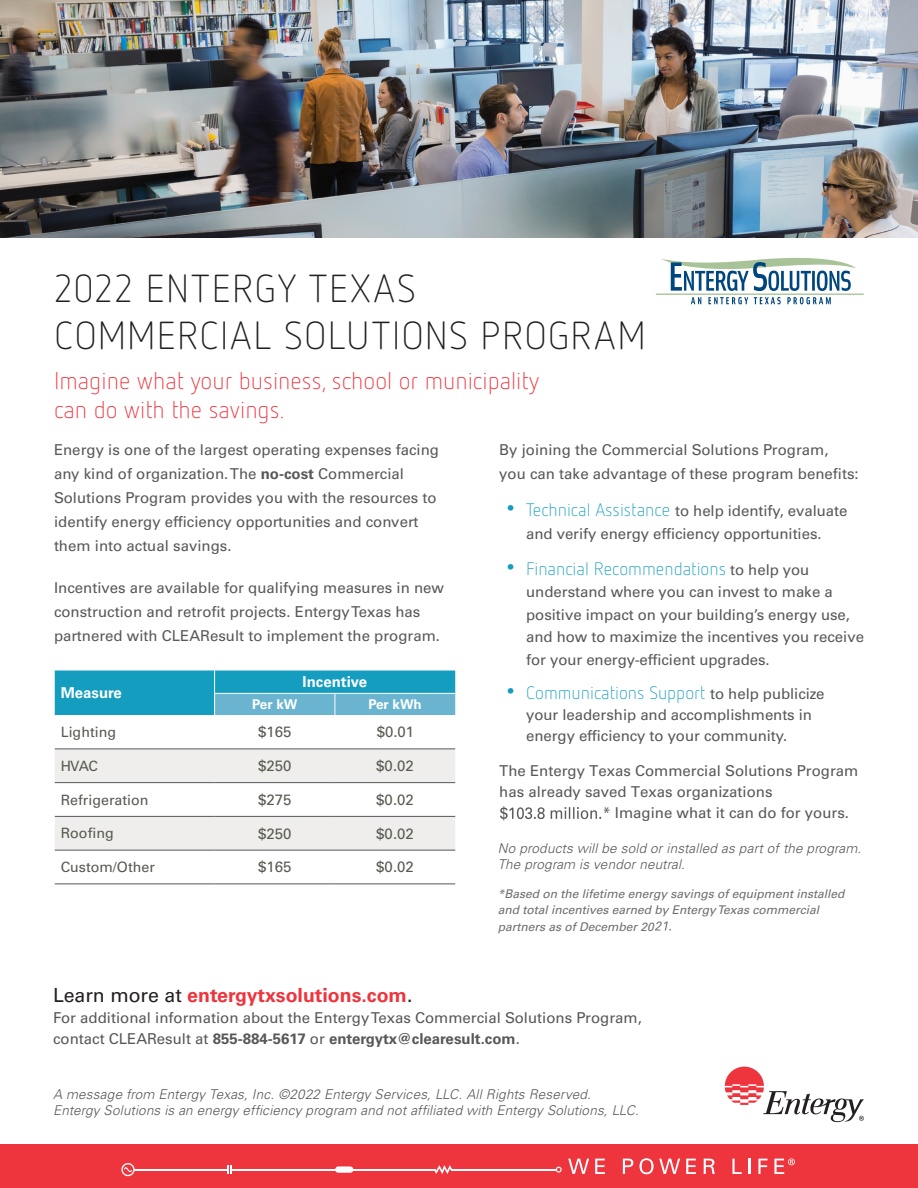
<style>
.page{position:relative;width:918px;height:1188px;background:#fff}
.page>*{position:absolute;margin:0;border:0;box-sizing:border-box;transform-origin:0 0}
.t1{font:300 39px/46.8px "Netto OT";letter-spacing:.025em;color:#231f20}
.t2{font:300 24px/28.8px "Netto OT";color:#ee343d}
.t3{font:700 19.5px "Univers LT Std";color:#ee343d}
.t4{font:300 18px "Netto OT";color:#149dbf}
.t5{font:15px/24px "Univers LT Std";color:#57585a}
.t6{font:15px "Univers LT Std";color:#585951}
.t7{font:700 15px "Univers LT Std";color:#fff}
.t8{font:14.25px "Univers LT Std";color:#585951}
.t9{font:italic 300 13.5px/16.2px "Univers LT Std";letter-spacing:.015em;color:#57585a}
.t10{font:700 13.5px "Univers LT Std";color:#fff}
.t11{font:italic 12px/16.5px "Univers LT Std";color:#6c6d70}
.s1{font-weight:700}
.s2{color:#58595b}
.s3{font-family:"Netto OT";font-weight:300;font-size:45px;color:#149dbf}
.s4{font-family:"Netto OT";font-weight:300;font-size:18px;color:#149dbf}
.s5{font-size:45px}
.s6{font-family:"Univers LT Std";font-weight:400;font-size:15px;color:#57585a}
.s7{color:#6d6f71}
.s8{font-weight:400;color:#231f20}
</style>
<div class="page">
<img style="left:0;top:0;width:918px;height:238px">
<svg style="left:55px;top:748px;width:400px;height:136px"></svg>
<svg style="left:55px;top:750px;width:400px;height:100px"></svg>
<svg style="left:55px;top:670px;width:400px;height:45px;background:#32a6c5"></svg>
<hr style="left:55px;top:749px;width:160px;height:1px;background:#57585a">
<hr style="left:215px;top:749px;width:120px;height:1px;background:#57585a">
<hr style="left:335px;top:749px;width:120px;height:1px;background:#57585a">
<hr style="left:55px;top:782px;width:160px;height:1px;background:#57585a">
<hr style="left:215px;top:782px;width:120px;height:1px;background:#57585a">
<hr style="left:335px;top:782px;width:120px;height:1px;background:#57585a">
<hr style="left:55px;top:816px;width:160px;height:1px;background:#57585a">
<hr style="left:215px;top:816px;width:120px;height:1px;background:#57585a">
<hr style="left:335px;top:816px;width:120px;height:1px;background:#57585a">
<hr style="left:55px;top:850px;width:160px;height:1px;background:#57585a">
<hr style="left:215px;top:850px;width:120px;height:1px;background:#57585a">
<hr style="left:335px;top:850px;width:120px;height:1px;background:#57585a">
<hr style="left:55px;top:884px;width:160px;height:1px;background:#57585a">
<hr style="left:215px;top:884px;width:120px;height:1px;background:#57585a">
<hr style="left:335px;top:884px;width:120px;height:1px;background:#57585a">
<hr style="left:656px;top:294px;width:208px;height:1px;background:#a9c399">
<svg style="left:661px;top:258px;width:195px;height:33px"></svg>
<svg style="left:691px;top:297px;width:140px;height:7px"></svg>
<div style="left:0;top:1145px;width:918px;height:43px;background:#ee343d"></div>
<svg style="left:725px;top:1067px;width:139px;height:55px"></svg>
<svg style="left:568px;top:1159px;width:21px;height:15px"></svg>
<svg style="left:595px;top:1159px;width:10px;height:15px"></svg>
<svg style="left:623px;top:1158px;width:10px;height:16px"></svg>
<svg style="left:640px;top:1158px;width:40px;height:16px"></svg>
<svg style="left:686px;top:1159px;width:10px;height:15px"></svg>
<svg style="left:704px;top:1159px;width:11px;height:15px"></svg>
<svg style="left:732px;top:1159px;width:10px;height:15px"></svg>
<hr style="left:748px;top:1159px;width:3px;height:15px;background:#fff">
<svg style="left:758px;top:1159px;width:10px;height:15px"></svg>
<svg style="left:774px;top:1159px;width:21px;height:15px"></svg>
<hr style="left:451px;top:1169px;width:105px;height:1px;background:#fff">
<hr style="left:365px;top:1169px;width:70px;height:1px;background:#fff">
<hr style="left:231px;top:1169px;width:135px;height:1px;background:#fff">
<hr style="left:135px;top:1169px;width:82px;height:1px;background:#fff">
<div style="left:335px;top:1166px;width:18px;height:7px;background:#fff;border-radius:3px"></div>
<svg style="left:434px;top:1165px;width:18px;height:9px"></svg>
<svg style="left:556px;top:1167px;width:6px;height:6px"></svg>
<svg style="left:210px;top:1165px;width:22px;height:9px"></svg>
<svg style="left:121px;top:1163px;width:14px;height:13px"></svg>
<img style="left:500px;top:806px;width:102px;height:15px">
<img style="left:655px;top:921px;width:16px;height:10px">
<p class="t1" style="left:54px;top:265px;width:594px">2022 ENTERGY TEXAS<br>COMMERCIAL SOLUTIONS PROGRAM</p>
<p class="t2" style="left:54px;top:366px;width:487px">Imagine what your business, school or municipality can do with the savings.</p>
<p class="t5" style="left:54px;top:438px;width:387px">Energy is one of the largest operating expenses facing any kind of organization. The <span class="s1">no-cost</span> Commercial Solutions Program provides you with the resources to identify energy efficiency opportunities and convert them into actual savings.</p>
<p class="t5" style="left:54px;top:576px;width:392px">Incentives are available for qualifying measures in new construction and retrof<span class="s2">it projects.</span> Entergy Texas has partnered with CLEAResult to implement the program.</p>
<p class="t5" style="left:499px;top:438px;width:361px">By joining the Commercial Solutions Program, you can take advantage of these program benefits:</p>
<p class="t5" style="left:499px;top:500px;width:350px;line-height:22.5px;text-align:center"><span class="s3">•</span> <span class="s4">Technical Assistance</span> to help identify, evaluate and verify energy efficiency opportunities.</p>
<p class="t4" style="left:499px;top:558px;width:312px"><span class="s5">•</span> Financial Recommendations <span class="s6">to help you</span></p>
<p class="t5" style="left:526px;top:581px;width:339px;line-height:22.5px">understand where you can invest to make a positive impact on your building’s energy use, and how to maximize the incentives you receive for your energy-efficient upgrades.</p>
<p class="t4" style="left:499px;top:682px;width:327px"><span class="s5">•</span> Communications Support <span class="s6">to help publicize</span></p>
<p class="t5" style="left:526px;top:705px;width:287px;line-height:21px">your leadership and accomplishments in energy efficiency to your community.</p>
<p class="t7" style="left:303px;top:673px;width:66px">Incentive</p>
<p class="t7" style="left:61px;top:684px;width:63px">Measure</p>
<p class="t10" style="left:252px;top:696px;width:47px">Per kW</p>
<p class="t10" style="left:368px;top:696px;width:55px">Per kWh</p>
<p class="t8" style="left:61px;top:724px;width:57px">Lighting</p>
<p class="t6" style="left:258px;top:723px;width:35px">$165</p>
<p class="t6" style="left:377px;top:723px;width:39px">$0.01</p>
<p class="t8" style="left:61px;top:757px;width:39px">HVAC</p>
<p class="t6" style="left:258px;top:757px;width:35px">$250</p>
<p class="t6" style="left:376px;top:757px;width:39px">$0.02</p>
<p class="t8" style="left:61px;top:791px;width:89px">Refrigeration</p>
<p class="t6" style="left:258px;top:791px;width:35px">$275</p>
<p class="t6" style="left:376px;top:791px;width:39px">$0.02</p>
<p class="t8" style="left:61px;top:825px;width:55px">Roofing</p>
<p class="t6" style="left:258px;top:824px;width:35px">$250</p>
<p class="t6" style="left:376px;top:824px;width:39px">$0.02</p>
<p class="t8" style="left:61px;top:859px;width:96px">Custom/Other</p>
<p class="t6" style="left:258px;top:858px;width:35px">$165</p>
<p class="t6" style="left:376px;top:858px;width:39px">$0.02</p>
<p class="t5" style="left:499px;top:760px;width:361px;line-height:21px">The Entergy Texas Commercial Solutions Program has already saved Texas organizations<br>$100.7 million.* Imagine what it can do for yours.</p>
<p class="t9" style="left:498px;top:840px;width:365px">No products will be sold or installed as part of the program.<br>The program is vendor neutral.</p>
<p class="t11" style="left:498px;top:885px;width:348px">*Based on the lifetime energy savings of equipment installed and total incentives earned by Entergy Texas commercial partners as of <span class="s7">December 2019.</span></p>
<p class="t3" style="left:53px;top:984px;width:361px"><span class="s8">Learn more at</span> entergytxsolutions.com<span class="s8">.</span></p>
<p class="t5" style="left:53px;top:1008px;width:590px;line-height:21px">For additional information about the Entergy Texas Commercial Solutions Program, contact CLEAResult at <span class="s1">855-884-5617</span> or <span class="s1">entergytx@clearesult.com</span>.</p>
<p class="t9" style="left:53px;top:1086px;width:539px">A message from Entergy Texas, Inc. ©2022 Entergy Services, LLC. All Rights Reserved.</p>
<p class="t9" style="left:53px;top:1103px;width:587px">Entergy Solutions is an energy efficiency program and not affiliated with Entergy Solutions, LLC.</p>
</div>
